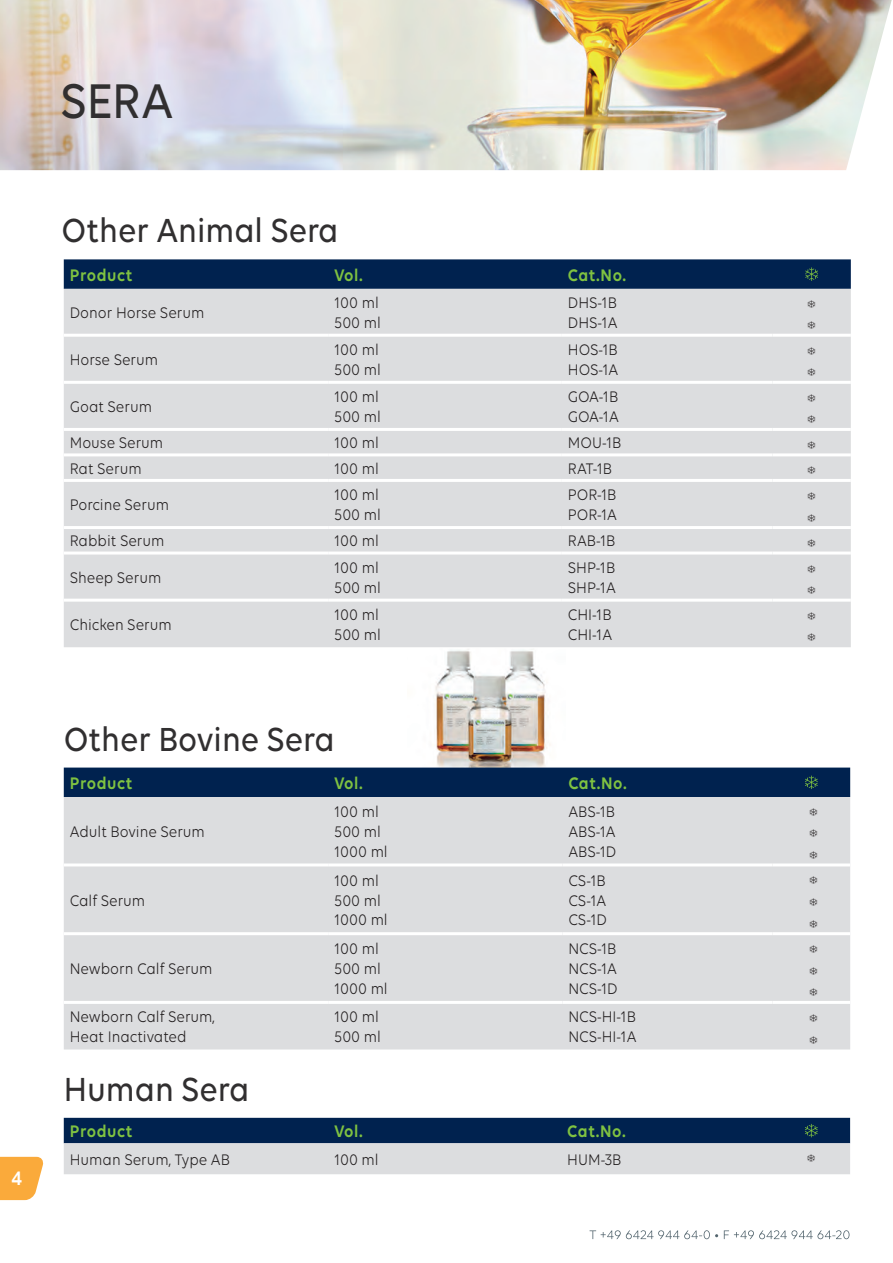
<style>
.page{position:relative;width:893px;height:1263px;background:#fff}
.page>*{position:absolute;margin:0;border:0;box-sizing:border-box;transform-origin:0 0}
.t1{font:500 52.5px "Volte";color:#312f30;scale:.9 1}
.t2{font:500 36px "Volte";color:#312f30;scale:.9 1}
.t3{font:600 21px "Volte";color:#fff;scale:.9 1}
.t4{font:600 18px "Volte";letter-spacing:.04em;color:#7fc241;scale:.9 1}
.t5{font:16.5px/19.8px "Volte";color:#231f20;scale:.9 1}
</style>
<div class="page">
<svg style="left:0;top:1157px;width:44px;height:43px;background:#fab453"></svg>
<svg style="left:590px;top:1230px;width:259px;height:9px"></svg>
<img style="left:0;top:0;width:892px;height:170px">
<img style="left:435px;top:649px;width:116px;height:118px">
<div style="left:64px;top:289px;width:787px;height:358px;background:#dcdddf"></div>
<hr style="left:64px;top:334px;width:264px;height:3px;background:#fff">
<hr style="left:328px;top:334px;width:234px;height:3px;background:#fff">
<hr style="left:562px;top:334px;width:210px;height:3px;background:#fff">
<hr style="left:772px;top:334px;width:79px;height:3px;background:#fff">
<hr style="left:64px;top:453px;width:264px;height:3px;background:#fff">
<hr style="left:328px;top:453px;width:234px;height:3px;background:#fff">
<hr style="left:562px;top:453px;width:210px;height:3px;background:#fff">
<hr style="left:772px;top:453px;width:79px;height:3px;background:#fff">
<hr style="left:64px;top:551px;width:264px;height:3px;background:#fff">
<hr style="left:328px;top:551px;width:234px;height:3px;background:#fff">
<hr style="left:562px;top:551px;width:210px;height:3px;background:#fff">
<hr style="left:772px;top:551px;width:79px;height:3px;background:#fff">
<hr style="left:64px;top:381px;width:264px;height:3px;background:#fff">
<hr style="left:328px;top:381px;width:234px;height:3px;background:#fff">
<hr style="left:562px;top:381px;width:210px;height:3px;background:#fff">
<hr style="left:772px;top:381px;width:79px;height:3px;background:#fff">
<hr style="left:64px;top:428px;width:264px;height:3px;background:#fff">
<hr style="left:328px;top:428px;width:234px;height:3px;background:#fff">
<hr style="left:562px;top:428px;width:210px;height:3px;background:#fff">
<hr style="left:772px;top:428px;width:79px;height:3px;background:#fff">
<hr style="left:64px;top:479px;width:264px;height:3px;background:#fff">
<hr style="left:328px;top:479px;width:234px;height:3px;background:#fff">
<hr style="left:562px;top:479px;width:210px;height:3px;background:#fff">
<hr style="left:772px;top:479px;width:79px;height:3px;background:#fff">
<hr style="left:64px;top:526px;width:264px;height:3px;background:#fff">
<hr style="left:328px;top:526px;width:234px;height:3px;background:#fff">
<hr style="left:562px;top:526px;width:210px;height:3px;background:#fff">
<hr style="left:772px;top:526px;width:79px;height:3px;background:#fff">
<hr style="left:64px;top:599px;width:264px;height:3px;background:#fff">
<hr style="left:328px;top:599px;width:234px;height:3px;background:#fff">
<hr style="left:562px;top:599px;width:210px;height:3px;background:#fff">
<hr style="left:772px;top:599px;width:79px;height:3px;background:#fff">
<svg style="left:64px;top:259px;width:787px;height:30px;background:#052752"></svg>
<div style="left:64px;top:797px;width:786px;height:252px;background:#dcdddf"></div>
<hr style="left:64px;top:863px;width:264px;height:3px;background:#fff">
<hr style="left:328px;top:863px;width:234px;height:3px;background:#fff">
<hr style="left:562px;top:863px;width:210px;height:3px;background:#fff">
<hr style="left:772px;top:863px;width:78px;height:3px;background:#fff">
<hr style="left:64px;top:932px;width:264px;height:3px;background:#fff">
<hr style="left:328px;top:932px;width:234px;height:3px;background:#fff">
<hr style="left:562px;top:932px;width:210px;height:3px;background:#fff">
<hr style="left:772px;top:932px;width:78px;height:3px;background:#fff">
<hr style="left:64px;top:1001px;width:264px;height:3px;background:#fff">
<hr style="left:328px;top:1001px;width:234px;height:3px;background:#fff">
<hr style="left:562px;top:1001px;width:210px;height:3px;background:#fff">
<hr style="left:772px;top:1001px;width:78px;height:3px;background:#fff">
<div style="left:64px;top:767px;width:786px;height:30px;background:#00224f"></div>
<svg style="left:64px;top:1118px;width:786px;height:56px;background:#79899e"></svg>
<svg style="left:808px;top:300px;width:7px;height:8px"></svg>
<svg style="left:808px;top:321px;width:7px;height:8px"></svg>
<svg style="left:808px;top:347px;width:7px;height:8px"></svg>
<svg style="left:808px;top:368px;width:7px;height:8px"></svg>
<svg style="left:808px;top:394px;width:7px;height:8px"></svg>
<svg style="left:808px;top:415px;width:7px;height:8px"></svg>
<svg style="left:808px;top:441px;width:7px;height:8px"></svg>
<svg style="left:808px;top:466px;width:7px;height:8px"></svg>
<svg style="left:808px;top:492px;width:7px;height:8px"></svg>
<svg style="left:808px;top:514px;width:7px;height:7px"></svg>
<svg style="left:808px;top:539px;width:7px;height:8px"></svg>
<svg style="left:808px;top:565px;width:7px;height:7px"></svg>
<svg style="left:808px;top:586px;width:7px;height:8px"></svg>
<svg style="left:808px;top:612px;width:7px;height:8px"></svg>
<svg style="left:808px;top:633px;width:7px;height:8px"></svg>
<svg style="left:810px;top:808px;width:7px;height:8px"></svg>
<svg style="left:810px;top:829px;width:7px;height:8px"></svg>
<svg style="left:810px;top:851px;width:7px;height:8px"></svg>
<svg style="left:810px;top:876px;width:7px;height:8px"></svg>
<svg style="left:810px;top:898px;width:7px;height:8px"></svg>
<svg style="left:810px;top:920px;width:7px;height:8px"></svg>
<svg style="left:810px;top:945px;width:7px;height:8px"></svg>
<svg style="left:810px;top:967px;width:7px;height:8px"></svg>
<svg style="left:810px;top:988px;width:7px;height:8px"></svg>
<svg style="left:810px;top:1014px;width:7px;height:8px"></svg>
<svg style="left:810px;top:1035px;width:7px;height:8px"></svg>
<p class="t3" style="left:11px;top:1165px;width:13px">4</p>
<h1 class="t1" style="left:60px;top:71px;width:127px">SERA</h1>
<h2 class="t2" style="left:62px;top:210px;width:309px">Other Animal Sera</h2>
<p class="t4" style="left:70px;top:264px;width:71px">Product</p>
<p class="t4" style="left:334px;top:264px;width:33px">Vol.</p>
<p class="t4" style="left:568px;top:264px;width:66px">Cat.No.</p>
<p class="t5" style="left:70px;top:302px;width:151px">Donor Horse Serum</p>
<p class="t5" style="left:334px;top:292px;width:54px">100 ml<br>500 ml</p>
<p class="t5" style="left:568px;top:292px;width:57px">DHS-1B<br>DHS-1A</p>
<p class="t5" style="left:70px;top:349px;width:100px">Horse Serum</p>
<p class="t5" style="left:334px;top:339px;width:54px">100 ml<br>500 ml</p>
<p class="t5" style="left:568px;top:339px;width:58px">HOS-1B<br>HOS-1A</p>
<p class="t5" style="left:70px;top:396px;width:93px">Goat Serum</p>
<p class="t5" style="left:334px;top:387px;width:54px">100 ml<br>500 ml</p>
<p class="t5" style="left:568px;top:387px;width:58px">GOA-1B<br>GOA-1A</p>
<p class="t5" style="left:70px;top:433px;width:105px">Mouse Serum</p>
<p class="t5" style="left:334px;top:433px;width:51px">100 ml</p>
<p class="t5" style="left:568px;top:433px;width:61px">MOU-1B</p>
<p class="t5" style="left:70px;top:458px;width:81px">Rat Serum</p>
<p class="t5" style="left:334px;top:458px;width:51px">100 ml</p>
<p class="t5" style="left:568px;top:458px;width:51px">RAT-1B</p>
<p class="t5" style="left:70px;top:495px;width:112px">Porcine Serum</p>
<p class="t5" style="left:334px;top:485px;width:54px">100 ml<br>500 ml</p>
<p class="t5" style="left:568px;top:485px;width:56px">POR-1B<br>POR-1A</p>
<p class="t5" style="left:70px;top:531px;width:107px">Rabbit Serum</p>
<p class="t5" style="left:334px;top:531px;width:51px">100 ml</p>
<p class="t5" style="left:568px;top:531px;width:54px">RAB-1B</p>
<p class="t5" style="left:70px;top:567px;width:103px">Sheep Serum</p>
<p class="t5" style="left:334px;top:557px;width:54px">100 ml<br>500 ml</p>
<p class="t5" style="left:568px;top:557px;width:55px">SHP-1B<br>SHP-1A</p>
<p class="t5" style="left:70px;top:614px;width:115px">Chicken Serum</p>
<p class="t5" style="left:334px;top:604px;width:54px">100 ml<br>500 ml</p>
<p class="t5" style="left:568px;top:604px;width:51px">CHI-1B<br>CHI-1A</p>
<h2 class="t2" style="left:64px;top:718px;width:303px">Other Bovine Sera</h2>
<p class="t4" style="left:70px;top:772px;width:71px">Product</p>
<p class="t4" style="left:334px;top:772px;width:33px">Vol.</p>
<p class="t4" style="left:568px;top:772px;width:66px">Cat.No.</p>
<p class="t5" style="left:70px;top:821px;width:152px">Adult Bovine Serum</p>
<p class="t5" style="left:334px;top:801px;width:61px">100 ml<br>500 ml<br>1000 ml</p>
<p class="t5" style="left:568px;top:801px;width:55px;text-align:justify">ABS-1B ABS-1A ABS-1D</p>
<p class="t5" style="left:70px;top:890px;width:85px">Calf Serum</p>
<p class="t5" style="left:70px;top:959px;width:160px">Newborn Calf Serum</p>
<p class="t5" style="left:334px;top:870px;width:61px">100 ml<br>500 ml<br>1000 ml</p>
<p class="t5" style="left:568px;top:870px;width:44px;text-align:justify">CS-1B CS-1A CS-1D</p>
<p class="t5" style="left:334px;top:939px;width:61px">100 ml<br>500 ml<br>1000 ml</p>
<p class="t5" style="left:568px;top:939px;width:56px;text-align:justify">NCS-1B NCS-1A NCS-1D</p>
<p class="t5" style="left:70px;top:1007px;width:163px">Newborn Calf Serum,<br>Heat Inactivated</p>
<p class="t5" style="left:334px;top:1007px;width:54px">100 ml<br>500 ml</p>
<p class="t5" style="left:568px;top:1007px;width:77px">NCS-HI-1B<br>NCS-HI-1A</p>
<h2 class="t2" style="left:64px;top:1068px;width:208px">Human Sera</h2>
<p class="t4" style="left:70px;top:1121px;width:71px">Product</p>
<p class="t4" style="left:334px;top:1121px;width:33px">Vol.</p>
<p class="t4" style="left:567px;top:1121px;width:66px">Cat.No.</p>
<p class="t5" style="left:70px;top:1149px;width:180px">Human Serum, Type AB</p>
<p class="t5" style="left:334px;top:1149px;width:51px">100 ml</p>
<p class="t5" style="left:567px;top:1149px;width:62px">HUM-3B</p>
</div>
